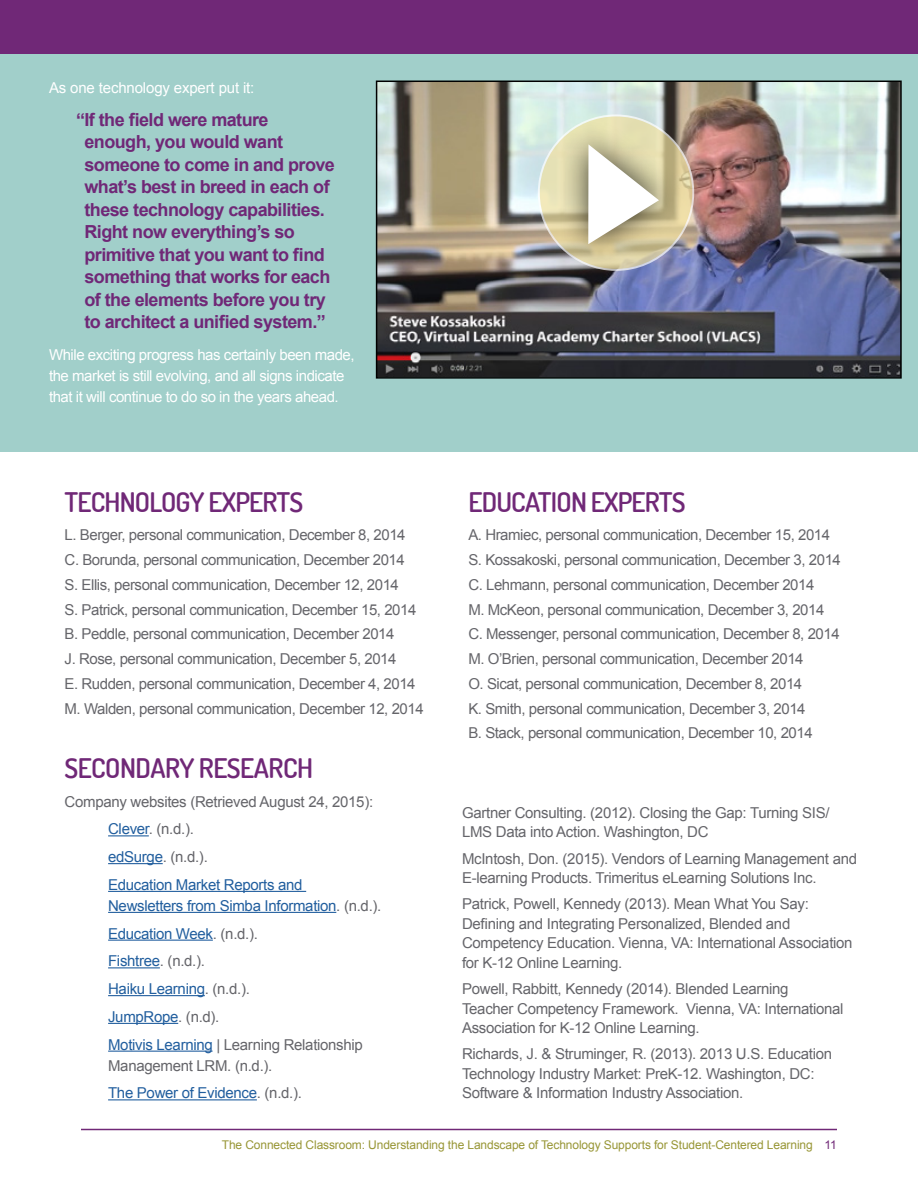
<style>
.page{position:relative;width:918px;height:1188px;background:#fff}
.page>*{position:absolute;margin:0;border:0;box-sizing:border-box;transform-origin:0 0}
.t1{font:600 27px "Terminal Dosis";letter-spacing:-.03em;color:#702877}
.t2{font:700 18px/22.5px "Arial";letter-spacing:-.03em;color:#702877}
.t3{font:15px/24.8px "Arial";letter-spacing:-.03em;color:#65656a}
.t4{font:15px/27.8px "Arial";letter-spacing:-.02em;color:#215e9e}
.t5{font:15px/21px "Arial";letter-spacing:-.03em;color:#fff}
.t6{font:15px "Arial";letter-spacing:-.01em;color:#fff}
.t7{font:12px "Arial";letter-spacing:-.01em;color:#989636}
.s1{color:#215e9e}
.s2{color:#65656a}
.s3{color:#702877}
</style>
<div class="page">
<hr style="left:81px;top:1129px;width:756px;height:1px;background:#702877">
<div style="left:0;top:0;width:918px;height:451px;background:#a1cfca"></div>
<div style="left:0;top:0;width:918px;height:53px;background:#702877"></div>
<img style="left:379px;top:84px;width:520px;height:292px">
<div style="left:376px;top:81px;width:526px;height:298px;border:2px solid #000"></div>
<svg style="left:539px;top:115px;width:154px;height:155px;background:#e5ddb4"></svg>
<div style="left:559px;top:119px;width:126px;height:151px;background:#000;opacity:.75"></div>
<svg style="left:588px;top:144px;width:71px;height:100px;background:#e0dcc7"></svg>
<hr style="left:108px;top:835px;width:41px;height:1px;background:#215e9e">
<hr style="left:108px;top:863px;width:55px;height:1px;background:#215e9e">
<hr style="left:108px;top:891px;width:198px;height:1px;background:#215e9e">
<hr style="left:108px;top:912px;width:228px;height:1px;background:#215e9e">
<hr style="left:108px;top:940px;width:105px;height:1px;background:#215e9e">
<hr style="left:108px;top:967px;width:52px;height:1px;background:#215e9e">
<hr style="left:108px;top:995px;width:97px;height:1px;background:#215e9e">
<hr style="left:108px;top:1023px;width:70px;height:1px;background:#215e9e">
<hr style="left:108px;top:1051px;width:105px;height:1px;background:#215e9e">
<hr style="left:108px;top:1099px;width:149px;height:1px;background:#215e9e">
<p class="t6" style="left:49px;top:77px;width:207px">As one technology expert put it:</p>
<p class="t2" style="left:84px;top:109px;width:252px;text-indent:-8px">“If the field were mature enough, you would want someone to come in and prove what’s best in breed in each of these technology capabilities.<br>Right now everything’s so primitive that you want to find something that works for each of the elements before you try to architect a unified system.”</p>
<p class="t5" style="left:49px;top:345px;width:307px">While exciting progress has certainly been made, the market is still evolving, and all signs indicate that it will continue to do so in the years ahead.</p>
<h1 class="t1" style="left:65px;top:484px;width:240px">TECHNOLOGY EXPERTS</h1>
<p class="t3" style="left:65px;top:523px;width:361px">L. Berger, personal communication, December 8, 2014<br>C. Borunda, personal communication, December 2014<br>S. Ellis, personal communication, December 12, 2014<br>S. Patrick, personal communication, December 15, 2014<br>B. Peddle, personal communication, December 2014<br>J. Rose, personal communication, December 5, 2014<br>E. Rudden, personal communication, December 4, 2014<br>M. Walden, personal communication, December 12, 2014</p>
<h1 class="t1" style="left:65px;top:750px;width:250px">SECONDARY RESEARCH</h1>
<p class="t3" style="left:108px;top:788px;width:267px;line-height:27.8px;text-indent:-44px">Company websites (Retrieved August 24, 2015):<br><span class="s1">Clever</span>. (n.d.).<br><span class="s1">edSurge</span>. (n.d.).<br><span class="s1">Education Market Reports and</span></p>
<p class="t4" style="left:108px;top:892px;width:275px">Newsletters from Simba Information<span class="s2">. (n.d.).<br></span>Education Week<span class="s2">. (n.d.).<br></span>Fishtree<span class="s2">. (n.d.).<br></span>Haiku Learning<span class="s2">. (n.d.).<br></span>JumpRope<span class="s2">. (n.d).<br></span>Motivis Learning <span class="s2">| Learning Relationship</span></p>
<p class="t3" style="left:108px;top:1052px;width:195px;line-height:27.8px">Management LRM. (n.d.).<br><span class="s1">The Power of Evidence</span>. (n.d.).</p>
<h1 class="t1" style="left:468px;top:484px;width:219px">EDUCATION EXPERTS</h1>
<p class="t3" style="left:468px;top:523px;width:374px">A. Hramiec, personal communication, December 15, 2014<br>S. Kossakoski, personal communication, December 3, 2014<br>C. Lehmann, personal communication, December 2014<br>M. McKeon, personal communication, December 3, 2014<br>C. Messenger, personal communication, December 8, 2014<br>M. O’Brien, personal communication, December 2014<br>O. Sicat, personal communication, December 8, 2014<br>K. Smith, personal communication, December 3, 2014<br>B. Stack, personal communication, December 10, 2014</p>
<p class="t3" style="left:462px;top:803px;width:369px;line-height:19.5px">Gartner Consulting. (2012). Closing the Gap: Turning SIS/<br>LMS Data into Action. Washington, DC</p>
<p class="t3" style="left:462px;top:849px;width:397px;line-height:19.5px">McIntosh, Don. (2015). Vendors of Learning Management and<br>E-learning Products. Trimeritus eLearning Solutions Inc.</p>
<p class="t3" style="left:462px;top:894px;width:392px;line-height:19.5px">Patrick, Powell, Kennedy (2013). Mean What You Say:<br>Defining and Integrating Personalized, Blended and Competency Education. Vienna, VA: International Association for K-12 Online Learning.</p>
<p class="t3" style="left:462px;top:979px;width:383px;line-height:19.5px">Powell, Rabbitt, Kennedy (2014). Blended Learning<br>Teacher Competency Framework. Vienna, VA: International<br>Association for K-12 Online Learning.</p>
<p class="t3" style="left:462px;top:1044px;width:372px;line-height:19.5px">Richards, J. &amp; Struminger, R. (2013). 2013 U.S. Education<br>Technology Industry Market: PreK-12. Washington, DC:<br>Software &amp; Information Industry Association.</p>
<p class="t7" style="left:222px;top:1137px;width:617px">The Connected Classroom: Understanding the Landscape of Technology Supports for Student-Centered Learning <span class="s3">11</span></p>
</div>
